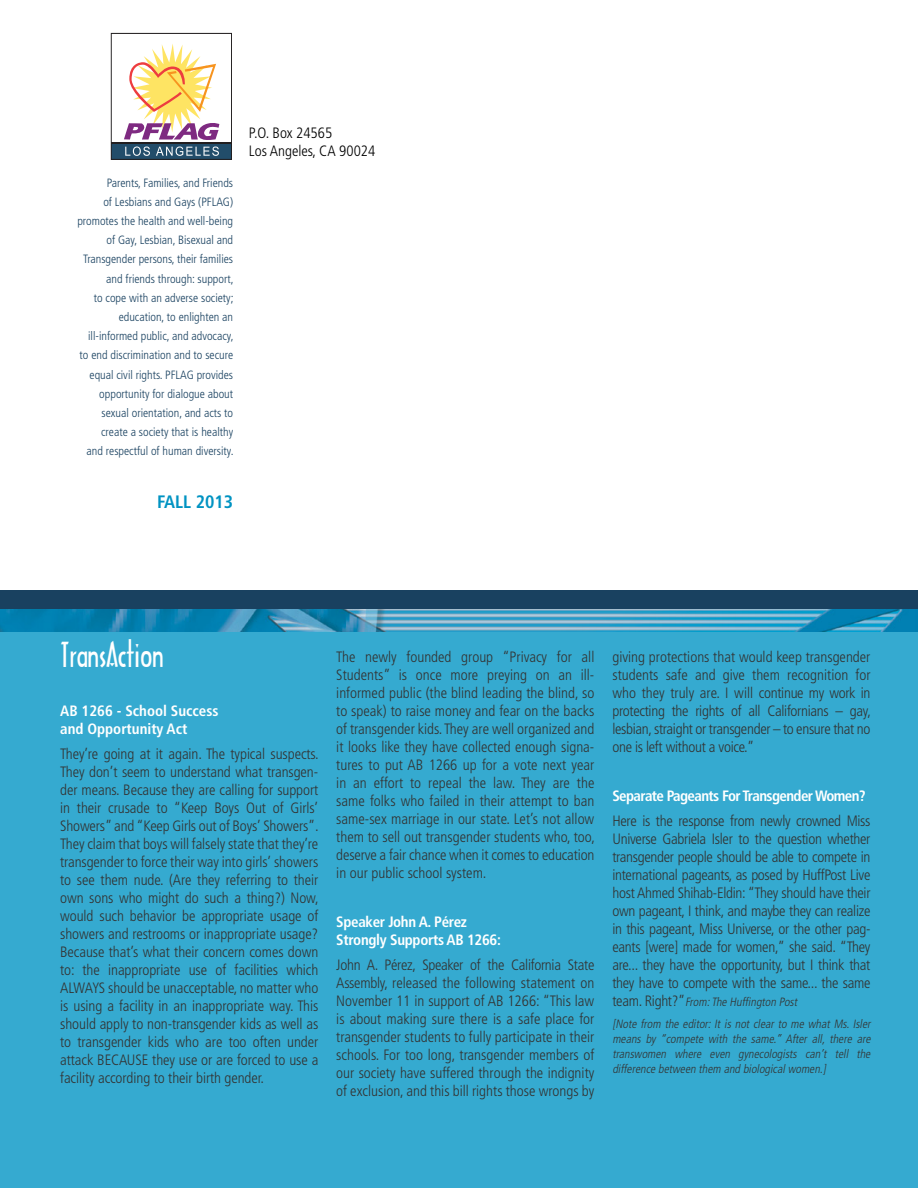
<style>
.page{position:relative;width:918px;height:1188px;background:#fff}
.page>*{position:absolute;margin:0;border:0;box-sizing:border-box;transform-origin:0 0}
.t1{font:33px "Arcitectura";letter-spacing:-.02em;color:#fff}
.t2{font:700 condensed 18px "Frutiger";color:#0093c2}
.t3{font:300 condensed 15px/18px "Frutiger";letter-spacing:-.01em;color:#333;text-align:justify}
.t4{font:700 condensed 15px/18px "Frutiger";letter-spacing:-.02em;color:#fff}
.t5{font:700 condensed 15px/18px "Frutiger";color:#fff}
.t6{font:700 condensed 15px "Frutiger";letter-spacing:-.04em;color:#fff}
.t7{font:300 condensed 15px/18px "Frutiger";color:#000}
.t8{font:300 condensed 12px/19.2px "Frutiger";color:#194160;text-align:right}
.t9{font:italic 300 condensed 12px/15px "Frutiger";color:#333}
.s1{font-style:normal;font-size:15px}
</style>
<div class="page">
<div style="left:111px;top:143px;width:121px;height:16px;background:#224d6a"></div>
<div style="left:111px;top:33px;width:121px;height:127px;border:1px solid #221f20"></div>
<hr style="left:111px;top:143px;width:121px;height:1px;background:#221f20">
<svg style="left:124px;top:44px;width:95px;height:112px"></svg>
<div style="left:0;top:591px;width:918px;height:597px;background:#35aad0"></div>
<img style="left:0;top:609px;width:918px;height:22px">
<div style="left:0;top:590px;width:918px;height:19px;background:#194160"></div>
<p class="t8" style="left:77px;top:173px;width:158px">Parents, Families, and Friends<br>of Lesbians and Gays (PFLAG) promotes the health and well-being of Gay, Lesbian, Bisexual and<br>Transgender persons, their families and friends through: support,<br>to cope with an adverse society; education, to enlighten an ill-informed public, and advocacy, to end discrimination and to secure equal civil rights. PFLAG provides opportunity for dialogue about sexual orientation, and acts to create a society that is healthy<br>and respectful of human diversity.</p>
<p class="t2" style="left:157px;top:491px;width:78px">FALL 2013</p>
<p class="t7" style="left:249px;top:124px;width:128px">P.O. Box 24565<br>Los Angeles, CA 90024</p>
<h1 class="t1" style="left:60px;top:639px;width:105px">TransAction</h1>
<p class="t5" style="left:60px;top:702px;width:160px">AB 1266 - School Success and Opportunity Act</p>
<p class="t3" style="left:60px;top:745px;width:260px">They’re going at it again. The typical suspects.<br>They don’t seem to understand what transgen&shy;der means. Because they are calling for support in their crusade to “Keep Boys Out of Girls’ Showers” and “Keep Girls out of Boys’ Showers”.<br>They claim that boys will falsely state that they’re transgender to force their way into girls’ showers to see them nude. (Are they referring to their own sons who might do such a thing?) Now, would such behavior be appropriate usage of showers and restrooms or inappropriate usage?<br>Because that’s what their concern comes down to: the inappropriate use of facilities which ALWAYS should be unacceptable, no matter who is using a facility in an inappropriate way. This should apply to non-transgender kids as well as to transgender kids who are too often under attack BECAUSE they use or are forced to use a facility according to their birth gender.</p>
<p class="t3" style="left:336px;top:648px;width:260px">The newly founded group “Privacy for all Students” is once more preying on an ill&shy;informed public (the blind leading the blind, so to speak) to raise money and fear on the backs of transgender kids. They are well organized and it looks like they have collected enough signa&shy;tures to put AB 1266 up for a vote next year in an effort to repeal the law. They are the same folks who failed in their attempt to ban same-sex marriage in our state. Let’s not allow them to sell out transgender students who, too, deserve a fair chance when it comes to education in our public school system.</p>
<p class="t4" style="left:336px;top:913px;width:166px">Speaker John A. Pérez<br>Strongly Supports AB 1266:</p>
<p class="t3" style="left:336px;top:956px;width:260px">John A. Pérez, Speaker of the California State Assembly, released the following statement on November 11 in support of AB 1266: “This law is about making sure there is a safe place for transgender students to fully participate in their schools. For too long, transgender members of our society have suffered through the indignity of exclusion, and this bill rights those wrongs by</p>
<p class="t3" style="left:612px;top:648px;width:260px">giving protections that would keep transgender students safe and give them recognition for who they truly are. I will continue my work in protecting the rights of all Californians – gay, lesbian, straight or transgender – to ensure that no one is left without a voice.”</p>
<p class="t6" style="left:612px;top:787px;width:255px">Separate Pageants For Transgender Women?</p>
<p class="t3" style="left:612px;top:812px;width:260px">Here is the response from newly crowned Miss Universe Gabriela Isler to the question whether transgender people should be able to compete in international pageants, as posed by HuffPost Live host Ahmed Shihab-Eldin: “They should have their own pageant, I think, and maybe they can realize in this pageant, Miss Universe, or the other pag&shy;eants [were] made for women,” she said. “They are... they have the opportunity, but I think that they have to compete with the same... the same</p>
<p class="t9" style="left:612px;top:991px;width:262px;line-height:21.8px"><span class="s1">te a m . R i g h t ? ”</span> From:The Huffington Post<br>[Note from the editor: It is not clear to me what Ms. Isler</p>
<p class="t9" style="left:612px;top:1031px;width:262px;text-align:justify">means by “compete with the same.” After all, there are transwomen where even gynecologists can’t tell the difference between them and biologicalwomen.]</p>
</div>
